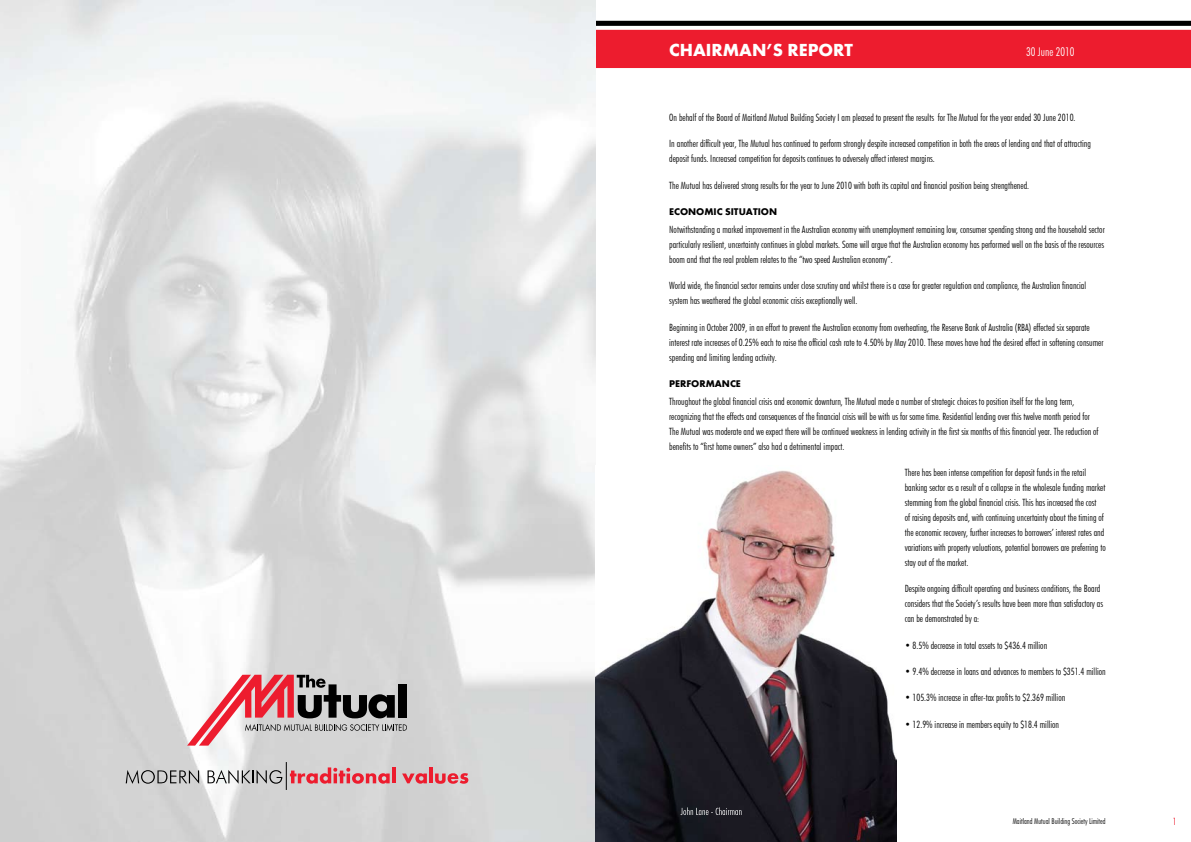
<style>
.page{position:relative;width:1191px;height:842px;background:#fff}
.page>*{position:absolute;margin:0;border:0;box-sizing:border-box;transform-origin:0 0}
.t1{font:700 18px "Futura";color:#fff}
.t2{font:300 condensed 12px "Futura BT";color:#fff}
.t3{font:300 condensed 10px/15px "Futura BT";color:#000}
.t4{font:700 10px "Futura";color:#000}
.t5{font:300 condensed 10px "Futura BT";color:#ed1c2e}
.t6{font:300 condensed 8px "Futura BT";color:#000}
</style>
<div class="page">
<div style="left:595px;top:30px;width:596px;height:38px;background:#ed1c2e"></div>
<svg style="left:595px;top:21px;width:596px;height:5px;background:#070707"></svg>
<img style="left:0;top:0;width:595px;height:842px">
<img style="left:595px;top:470px;width:301px;height:372px">
<svg style="left:680px;top:807px;width:61px;height:8px"></svg>
<svg style="left:126px;top:770px;width:73px;height:14px"></svg>
<hr style="left:392px;top:767px;width:3px;height:16px;background:#ed1c2e">
<svg style="left:402px;top:773px;width:25px;height:11px"></svg>
<hr style="left:429px;top:767px;width:4px;height:16px;background:#ed1c2e">
<svg style="left:435px;top:773px;width:33px;height:11px"></svg>
<svg style="left:207px;top:762px;width:183px;height:28px;background:#d0b4b6"></svg>
<svg style="left:187px;top:675px;width:220px;height:71px"></svg>
<h1 class="t1" style="left:669px;top:39px;width:185px">CHAIRMAN’S REPORT</h1>
<p class="t2" style="left:1026px;top:44px;width:50px">30 June 2010</p>
<p class="t3" style="left:669px;top:110px;width:408px">On behalf of the Board of Maitland Mutual Building Society I am pleased to present the results for The Mutual for the year ended 30 June 2010.</p>
<p class="t3" style="left:669px;top:136px;width:423px">In another difficult year, The Mutual has continued to perform strongly despite increased competition in both the areas of lending and that of attracting deposit funds. Increased competition for deposits continues to adversely affect interest margins.</p>
<p class="t3" style="left:669px;top:178px;width:361px">The Mutual has delivered strong results for the year to June 2010 with both its capital and financial position being strengthened.</p>
<p class="t4" style="left:669px;top:206px;width:109px">ECONOMIC SITUATION</p>
<p class="t3" style="left:669px;top:222px;width:437px;text-align:justify">Notwithstanding a marked improvement in the Australian economy with unemployment remaining low, consumer spending strong and the household sector particularly resilient, uncertainty continues in global markets. Some will argue that the Australian economy has performed well on the basis of the resources boom and that the real problem relates to the “two speed Australian economy”.</p>
<p class="t3" style="left:669px;top:278px;width:418px">World wide, the financial sector remains under close scrutiny and whilst there is a case for greater regulation and compliance, the Australian financial system has weathered the global economic crisis exceptionally well.</p>
<p class="t3" style="left:669px;top:319px;width:436px">Beginning in October 2009, in an effort to prevent the Australian economy from overheating, the Reserve Bank of Australia (RBA) effected six separate interest rate increases of 0.25% each to raise the official cash rate to 4.50% by May 2010. These moves have had the desired effect in softening consumer spending and limiting lending activity.</p>
<p class="t4" style="left:669px;top:377px;width:73px">PERFORMANCE</p>
<p class="t3" style="left:669px;top:394px;width:431px">Throughout the global financial crisis and economic downturn, The Mutual made a number of strategic choices to position itself for the long term, recognizing that the effects and consequences of the financial crisis will be with us for some time. Residential lending over this twelve month period for The Mutual was moderate and we expect there will be continued weakness in lending activity in the first six months of this financial year. The reduction of benefits to “first home owners” also had a detrimental impact.</p>
<p class="t3" style="left:904px;top:465px;width:202px">There has been intense competition for deposit funds in the retail banking sector as a result of a collapse in the wholesale funding market stemming from the global financial crisis. This has increased the cost<br>of raising deposits and, with continuing uncertainty about the timing of the economic recovery, further increases to borrowers’ interest rates and variations with property valuations, potential borrowers are preferring to stay out of the market.</p>
<p class="t3" style="left:904px;top:581px;width:200px">Despite ongoing difficult operating and business conditions, the Board considers that the Society’s results have been more than satisfactory as can be demonstrated by a:</p>
<p class="t3" style="left:904px;top:638px;width:144px">• 8.5% decrease in total assets to $436.4 million</p>
<p class="t3" style="left:904px;top:664px;width:202px">• 9.4% decrease in loans and advances to members to $351.4 million</p>
<p class="t3" style="left:904px;top:690px;width:162px">• 105.3% increase in after-tax profits to $2.369 million</p>
<p class="t3" style="left:904px;top:717px;width:156px">• 12.9% increase in members equity to $18.4 million</p>
<p class="t6" style="left:1012px;top:816px;width:94px">Maitland Mutual Building Society Limited</p>
<p class="t5" style="left:1172px;top:815px;width:5px">1</p>
</div>
